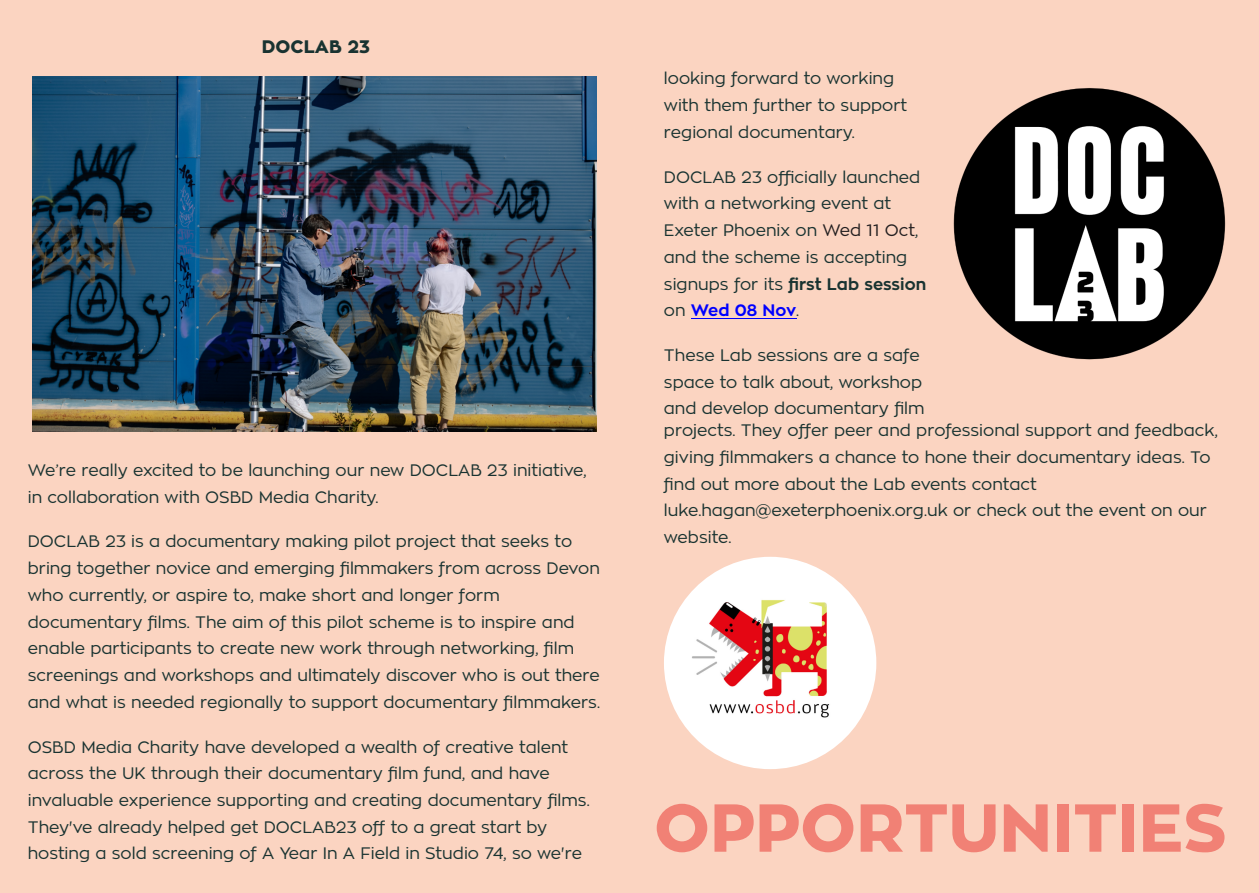
<style>
.page{position:relative;width:1259px;height:893px;background:#fbd4c1}
.page>*{position:absolute;margin:0;border:0;box-sizing:border-box;transform-origin:0 0}
.t1{font:800 67.2px "Zona Pro";color:#f18175}
.t2{font:800 18px "Zona Pro";color:#193331}
.t3{font:16.5px/26.7px "Zona Pro";color:#193331}
.s1{color:#231f20}
.s2{font-weight:700}
.s3{font-weight:700;color:#00f}
</style>
<div class="page">
<hr style="left:691px;top:318px;width:105px;height:1px;background:#00f">
<img style="left:33px;top:76px;width:564px;height:356px">
<img style="left:953px;top:88px;width:273px;height:272px">
<img style="left:664px;top:557px;width:212px;height:212px;border-radius:50%">
<p class="t2" style="left:262px;top:38px;width:110px">DOCLAB 23</p>
<p class="t3" style="left:28px;top:457px;width:560px">We’re really excited to be launching our new DOCLAB 23 initiative, in collaboration with OSBD Media Charity.</p>
<p class="t3" style="left:28px;top:529px;width:574px">DOCLAB 23 is a documentary making pilot project that seeks to bring together novice and emerging filmmakers from across Devon who currently, or aspire to, make short and longer form documentary films. The aim of this pilot scheme is to inspire and enable participants to create new work through networking, film screenings and workshops and ultimately discover who is out there and what is needed regionally to support documentary filmmakers.</p>
<p class="t3" style="left:28px;top:734px;width:563px">OSBD Media Charity have developed a wealth of creative talent across the UK through their documentary film fund, and have invaluable experience supporting and creating documentary films.<br>They've already helped get DOCLAB23 off to a great start by hosting a sold screening of A Year In A Field in Studio 74, so we're</p>
<p class="t3" style="left:664px;top:66px;width:245px">looking forward to working with them further to support regional documentary.</p>
<p class="t3" style="left:664px;top:164px;width:264px">DOCLAB 23 officially launched with a networking event at<br>Exeter Phoenix on <span class="s1">Wed 11 Oct</span>, and the scheme is accepting signups for its <span class="s2">first Lab session </span>on <span class="s3">Wed 08 Nov</span>.</p>
<p class="t3" style="left:664px;top:342px;width:262px">These Lab sessions are a safe space to talk about, workshop and develop documentary film</p>
<p class="t3" style="left:664px;top:417px;width:555px">projects. They offer peer and professional support and feedback, giving filmmakers a chance to hone their documentary ideas. To find out more about the Lab events contact luke.hagan@exeterphoenix.org.uk or check out the event on our website.</p>
<h1 class="t1" style="left:654px;top:796px;width:574px">OPPORTUNITIES</h1>
</div>
